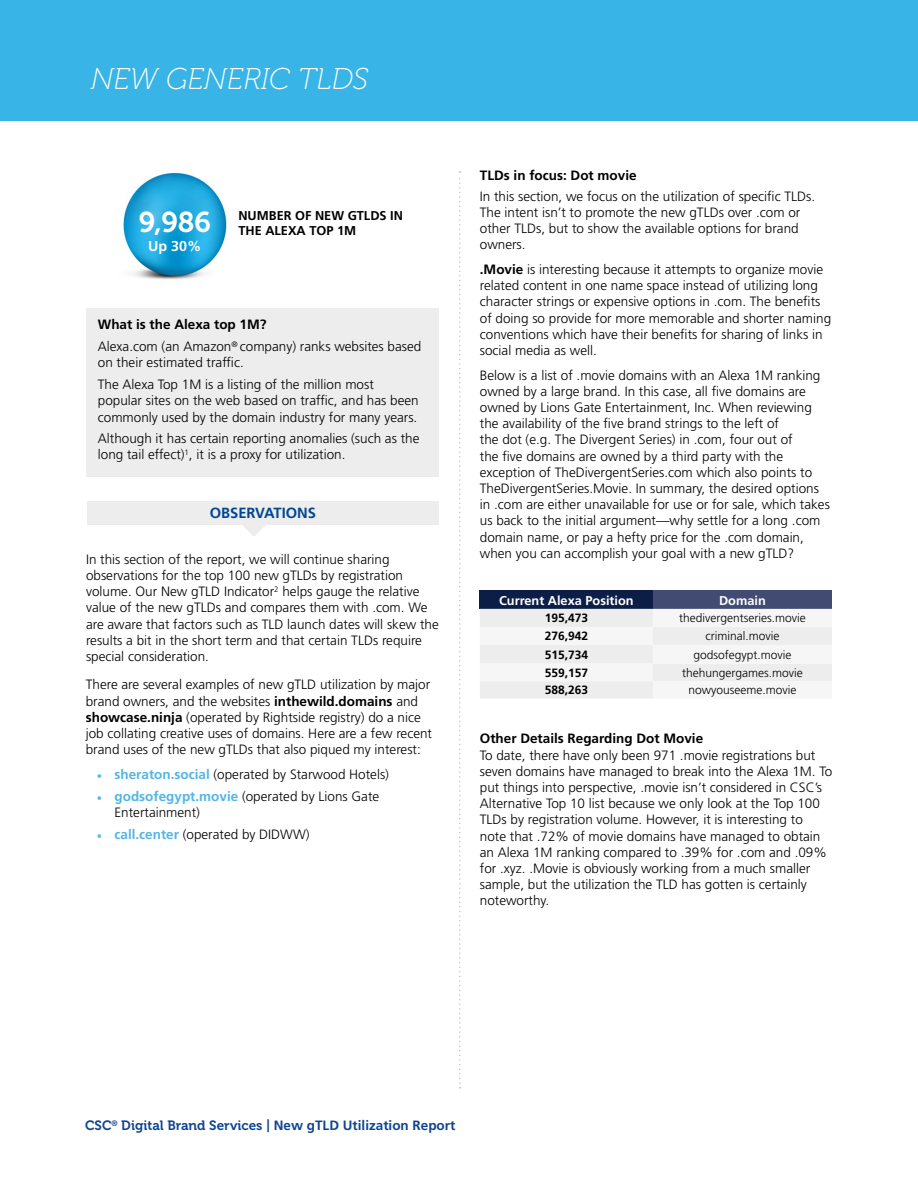
<style>
.page{position:relative;width:918px;height:1188px;background:#fff}
.page>*{position:absolute;margin:0;border:0;box-sizing:border-box;transform-origin:0 0}
.t1{font:italic 30px "Museo 100";color:#fff}
.t2{font:28.65px "Museo 700";color:#fff}
.t3{font:700 14.7px "Frutiger LT Std";color:#014694}
.t4{font:700 14.25px "Frutiger LT Std";color:#fff}
.t5{font:300 13.5px/16.2px "Frutiger LT Std";color:#000}
.t6{font:700 13.5px "Frutiger LT Std";color:#000}
.t7{font:13.5px "Museo 700";color:#0e4592}
.t8{font:700 12.75px/15.3px "Frutiger LT Std";color:#000}
.t9{font:700 12.75px "Frutiger LT Std";color:#fff}
.t10{font:300 12px "Frutiger LT Std";color:#000}
.t11{font:700 12px "Frutiger LT Std";color:#000}
.s1{font-weight:700}
.s2{font-family:"Minion Pro";font-weight:400;color:#52b5e6}
.s3{font-weight:700;color:#52b5e6}
.s4{font-family:"Frutiger LT Std";font-weight:700}
</style>
<div class="page">
<div style="left:0;top:0;width:918px;height:121px;background:#38b5e6"></div>
<div style="left:86px;top:308px;width:352px;height:168px;background:#ededed"></div>
<img style="left:123px;top:172px;width:104px;height:108px">
<div style="left:88px;top:502px;width:351px;height:23px;background:#ededed"></div>
<svg style="left:243px;top:525px;width:22px;height:11px"></svg>
<svg style="left:459px;top:171px;width:2px;height:918px"></svg>
<div style="left:480px;top:591px;width:173px;height:18px;background:#0d1e46"></div>
<div style="left:653px;top:591px;width:179px;height:18px;background:#424b72"></div>
<svg style="left:480px;top:609px;width:352px;height:90px"></svg>
<h1 class="t1" style="left:91px;top:63px;width:279px">NEW GENERIC TLDS</h1>
<h2 class="t2" style="left:139px;top:206px;width:74px">9,986</h2>
<p class="t4" style="left:148px;top:237px;width:55px">Up 30%</p>
<p class="t8" style="left:238px;top:208px;width:166px">NUMBER OF NEW GTLDS IN<br>THE ALEXA TOP 1M</p>
<p class="t5" style="left:98px;top:314px;width:325px;line-height:21.8px"><span class="s1">What is the Alexa top 1M?<br></span>Alexa.com (an Amazon<sup>®</sup> company) ranks websites based</p>
<p class="t5" style="left:98px;top:352px;width:278px;line-height:21.8px">on their estimated traffic.<br>The Alexa Top 1M is a listing of the million most</p>
<p class="t5" style="left:98px;top:393px;width:322px">popular sites on the web based on traffic, and has been commonly used by the domain industry for many years.</p>
<p class="t5" style="left:98px;top:431px;width:323px">Although it has certain reporting anomalies (such as the long tail effect)<sup>1</sup>, it is a proxy for utilization.</p>
<p class="t3" style="left:210px;top:504px;width:108px">OBSERVATIONS</p>
<p class="t5" style="left:86px;top:551px;width:354px">In this section of the report, we will continue sharing observations for the top 100 new gTLDs by registration volume. Our New gTLD Indicator<sup>2</sup> helps gauge the relative value of the new gTLDs and compares them with .com. We are aware that factors such as TLD launch dates will skew the results a bit in the short term and that certain TLDs require special consideration.</p>
<p class="t5" style="left:86px;top:677px;width:348px">There are several examples of new gTLD utilization by major brand owners, and the websites <span class="s1">inthewild.domains</span> and <span class="s1">showcase.ninja</span> (operated by Rightside registry) do a nice job collating creative uses of domains. Here are a few recent brand uses of the new gTLDs that also piqued my interest:</p>
<p class="t5" style="left:97px;top:767px;width:294px"><span class="s2">•</span> <span class="s3">sheraton.social</span> (operated by Starwood Hotels)</p>
<p class="t5" style="left:115px;top:788px;width:266px;text-indent:-18px"><span class="s2">•</span> <span class="s3">godsofegypt.movie</span> (operated by Lions Gate<br>Entertainment)</p>
<p class="t5" style="left:97px;top:826px;width:214px"><span class="s2">•</span> <span class="s3">call.center</span> (operated by DIDWW)</p>
<p class="t6" style="left:480px;top:168px;width:158px">TLDs in focus: Dot movie</p>
<p class="t5" style="left:480px;top:188px;width:337px">In this section, we focus on the utilization of specific TLDs.<br>The intent isn’t to promote the new gTLDs over .com or other TLDs, but to show the available options for brand owners.</p>
<p class="t5" style="left:480px;top:261px;width:353px"><span class="s1">.Movie</span> is interesting because it attempts to organize movie related content in one name space instead of utilizing long character strings or expensive options in .com. The benefits of doing so provide for more memorable and shorter naming conventions which have their benefits for sharing of links in social media as well.</p>
<p class="t5" style="left:480px;top:367px;width:352px">Below is a list of .movie domains with an Alexa 1M ranking owned by a large brand. In this case, all five domains are owned by Lions Gate Entertainment, Inc. When reviewing the availability of the five brand strings to the left of<br>the dot (e.g. The Divergent Series) in .com, four out of<br>the five domains are owned by a third party with the exception of TheDivergentSeries.com which also points to TheDivergentSeries.Movie. In summary, the desired options in .com are either unavailable for use or for sale, which takes us back to the initial argument—why settle for a long .com domain name, or pay a hefty price for the .com domain, when you can accomplish your goal with a new gTLD?</p>
<p class="t9" style="left:499px;top:593px;width:136px">Current Alexa Position</p>
<p class="t9" style="left:719px;top:593px;width:48px">Domain</p>
<p class="t11" style="left:545px;top:611px;width:45px">195,473</p>
<p class="t10" style="left:679px;top:611px;width:128px">thedivergentseries.movie</p>
<p class="t11" style="left:545px;top:629px;width:45px">276,942</p>
<p class="t10" style="left:705px;top:630px;width:75px">criminal.movie</p>
<p class="t11" style="left:545px;top:648px;width:45px">515,734</p>
<p class="t10" style="left:693px;top:648px;width:100px">godsofegypt.movie</p>
<p class="t11" style="left:545px;top:666px;width:45px">559,157</p>
<p class="t10" style="left:682px;top:666px;width:122px">thehungergames.movie</p>
<p class="t11" style="left:545px;top:683px;width:45px">588,263</p>
<p class="t10" style="left:688px;top:684px;width:110px">nowyouseeme.movie</p>
<p class="t6" style="left:480px;top:731px;width:225px">Other Details Regarding Dot Movie</p>
<p class="t5" style="left:480px;top:747px;width:354px">To date, there have only been 971 .movie registrations but seven domains have managed to break into the Alexa 1M. To put things into perspective, .movie isn’t considered in CSC’s Alternative Top 10 list because we only look at the Top 100<br>TLDs by registration volume. However, it is interesting to note that .72% of movie domains have managed to obtain an Alexa 1M ranking compared to .39% for .com and .09% for .xyz. .Movie is obviously working from a much smaller sample, but the utilization the TLD has gotten is certainly noteworthy.</p>
<p class="t7" style="left:85px;top:1118px;width:372px">CSC<sup>®</sup> Digital Brand Services | <span class="s4">New gTLD Utilization Report</span></p>
</div>
